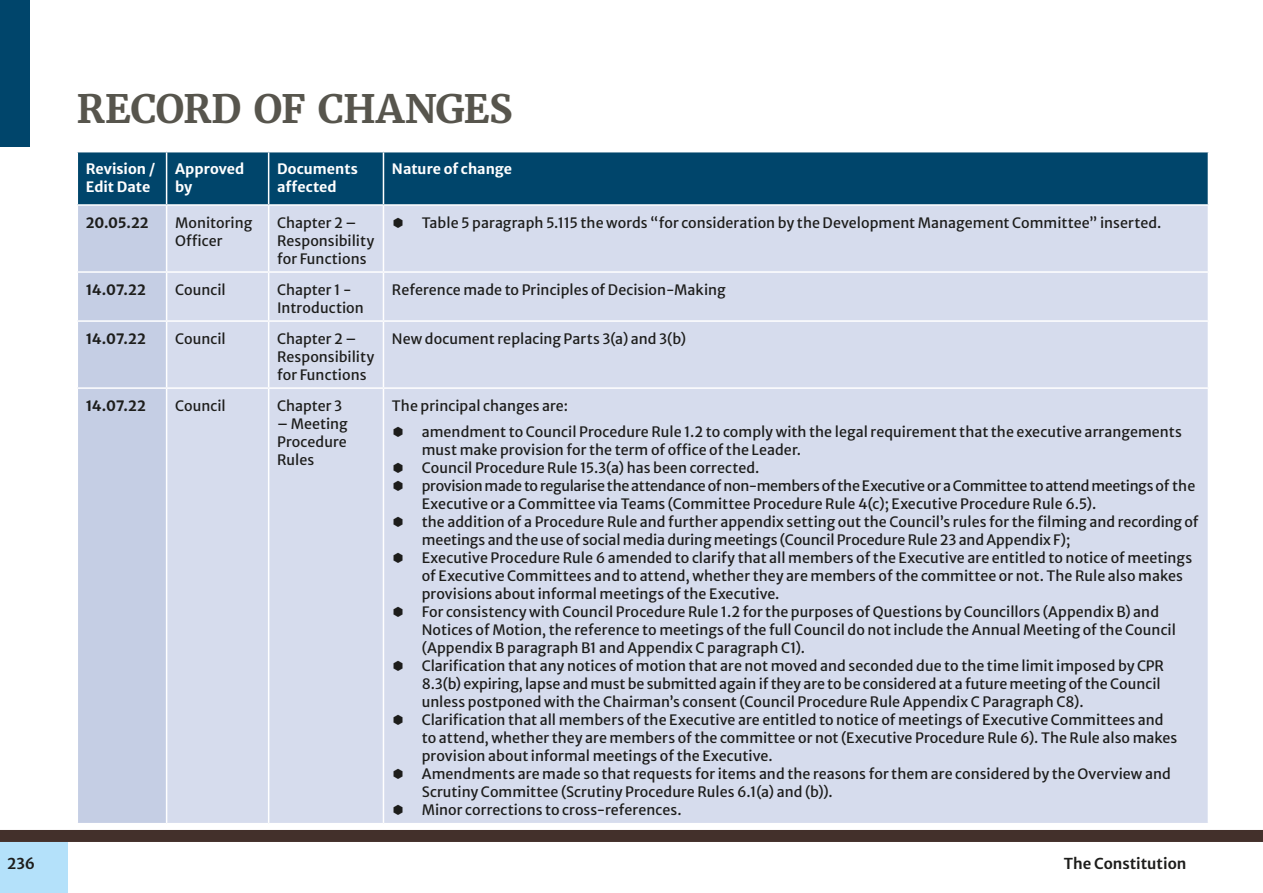
<style>
.page{position:relative;width:1263px;height:893px;background:#fff}
.page>*{position:absolute;margin:0;border:0;box-sizing:border-box;transform-origin:0 0}
.t1{font:700 39px "Merriweather";letter-spacing:-.015em;color:#57554d}
.t2{font:600 15px "Merriweather Sans";color:#1d1d1b}
.Table_body{font:14.25px/18px "Merriweather Sans";color:#1d1d1b}
.TH{font:700 14.25px/18px "Merriweather Sans";color:#fff}
.Table_first_column{font:700 14.25px "Merriweather Sans";letter-spacing:-.02em;color:#1d1d1b}
</style>
<div class="page">
<div style="left:0;top:830px;width:1263px;height:12px;background:#43302b"></div>
<div style="left:0;top:842px;width:68px;height:51px;background:#b4e1fa"></div>
<div style="left:78px;top:152px;width:1130px;height:52px;background:#00456b"></div>
<div style="left:78px;top:206px;width:88px;height:617px;background:#c5cee4"></div>
<div style="left:167px;top:206px;width:1041px;height:617px;background:#d6dced"></div>
<hr style="left:166px;top:152px;width:1px;height:52px;background:#fff">
<hr style="left:268px;top:152px;width:1px;height:52px;background:#fff">
<hr style="left:383px;top:152px;width:1px;height:52px;background:#fff">
<hr style="left:268px;top:206px;width:1px;height:65px;background:#fff">
<hr style="left:383px;top:206px;width:1px;height:65px;background:#fff">
<hr style="left:77px;top:271px;width:90px;height:2px;background:#fff">
<hr style="left:167px;top:271px;width:102px;height:2px;background:#fff">
<hr style="left:269px;top:271px;width:114px;height:2px;background:#fff">
<hr style="left:268px;top:273px;width:1px;height:47px;background:#fff">
<hr style="left:383px;top:271px;width:826px;height:2px;background:#fff">
<hr style="left:383px;top:273px;width:1px;height:47px;background:#fff">
<hr style="left:77px;top:320px;width:90px;height:2px;background:#fff">
<hr style="left:167px;top:320px;width:102px;height:2px;background:#fff">
<hr style="left:269px;top:320px;width:114px;height:2px;background:#fff">
<hr style="left:268px;top:322px;width:1px;height:65px;background:#fff">
<hr style="left:383px;top:320px;width:826px;height:2px;background:#fff">
<hr style="left:383px;top:322px;width:1px;height:65px;background:#fff">
<hr style="left:77px;top:387px;width:90px;height:2px;background:#fff">
<hr style="left:167px;top:387px;width:102px;height:2px;background:#fff">
<hr style="left:269px;top:387px;width:114px;height:2px;background:#fff">
<hr style="left:268px;top:389px;width:1px;height:434px;background:#fff">
<hr style="left:383px;top:387px;width:826px;height:2px;background:#fff">
<hr style="left:383px;top:389px;width:1px;height:434px;background:#fff">
<div style="left:0;top:0;width:30px;height:147px;background:#00456b"></div>
<svg style="left:394px;top:217px;width:9px;height:11px"></svg>
<svg style="left:394px;top:427px;width:9px;height:10px"></svg>
<svg style="left:394px;top:463px;width:9px;height:10px"></svg>
<svg style="left:394px;top:481px;width:9px;height:10px"></svg>
<svg style="left:394px;top:517px;width:9px;height:10px"></svg>
<svg style="left:394px;top:553px;width:9px;height:10px"></svg>
<svg style="left:394px;top:607px;width:9px;height:10px"></svg>
<svg style="left:394px;top:661px;width:9px;height:10px"></svg>
<svg style="left:394px;top:715px;width:9px;height:10px"></svg>
<svg style="left:394px;top:769px;width:9px;height:10px"></svg>
<svg style="left:394px;top:805px;width:9px;height:10px"></svg>
<h1 class="t1" style="left:77px;top:84px;width:438px">RECORD OF CHANGES</h1>
<p class="TH" style="left:86px;top:158px;width:71px">Revision /<br>Edit Date</p>
<p class="TH" style="left:175px;top:158px;width:71px">Approved by</p>
<p class="TH" style="left:277px;top:158px;width:82px">Documents affected</p>
<p class="TH" style="left:392px;top:158px;width:122px">Nature of change</p>
<p class="Table_first_column" style="left:86px;top:210px;width:64px">20.05.22</p>
<p class="Table_body" style="left:175px;top:212px;width:79px">Monitoring<br>Officer</p>
<p class="Table_body" style="left:277px;top:212px;width:99px">Chapter 2 –<br>Responsibility for Functions</p>
<p class="Table_body" style="left:422px;top:212px;width:741px">Table 5 paragraph 5.115 the words “for consideration by the Development Management Committee” inserted.</p>
<p class="Table_first_column" style="left:86px;top:277px;width:61px">14.07.22</p>
<p class="Table_body" style="left:175px;top:279px;width:52px">Council</p>
<p class="Table_body" style="left:277px;top:279px;width:88px">Chapter 1 -<br>Introduction</p>
<p class="Table_body" style="left:392px;top:279px;width:335px">Reference made to Principles of Decision-Making</p>
<p class="Table_first_column" style="left:86px;top:326px;width:61px">14.07.22</p>
<p class="Table_body" style="left:175px;top:328px;width:52px">Council</p>
<p class="Table_body" style="left:277px;top:328px;width:99px">Chapter 2 –<br>Responsibility for Functions</p>
<p class="Table_body" style="left:392px;top:328px;width:296px">New document replacing Parts 3(a) and 3(b)</p>
<p class="Table_first_column" style="left:86px;top:393px;width:61px">14.07.22</p>
<p class="Table_body" style="left:175px;top:395px;width:52px">Council</p>
<p class="Table_body" style="left:277px;top:395px;width:67px">Chapter 3</p>
<p class="Table_body" style="left:277px;top:413px;width:72px;text-align:justify">– Meeting Procedure Rules</p>
<p class="Table_body" style="left:392px;top:395px;width:178px">The principal changes are:</p>
<p class="Table_body" style="left:422px;top:421px;width:762px">amendment to Council Procedure Rule 1.2 to comply with the legal requirement that the executive arrangements must make provision for the term of office of the Leader.</p>
<p class="Table_body" style="left:422px;top:457px;width:339px">Council Procedure Rule 15.3(a) has been corrected.</p>
<p class="Table_body" style="left:422px;top:475px;width:775px">provision made to regularise the attendance of non-members of the Executive or a Committee to attend meetings of the<br>Executive or a Committee via Teams (Committee Procedure Rule 4(c); Executive Procedure Rule 6.5).</p>
<p class="Table_body" style="left:422px;top:511px;width:778px">the addition of a Procedure Rule and further appendix setting out the Council’s rules for the filming and recording of meetings and the use of social media during meetings (Council Procedure Rule 23 and Appendix F);</p>
<p class="Table_body" style="left:422px;top:547px;width:772px">Executive Procedure Rule 6 amended to clarify that all members of the Executive are entitled to notice of meetings of Executive Committees and to attend, whether they are members of the committee or not. The Rule also makes provisions about informal meetings of the Executive.</p>
<p class="Table_body" style="left:422px;top:601px;width:756px">For consistency with Council Procedure Rule 1.2 for the purposes of Questions by Councillors (Appendix B) and<br>Notices of Motion, the reference to meetings of the full Council do not include the Annual Meeting of the Council (Appendix B paragraph B1 and Appendix C paragraph C1).</p>
<p class="Table_body" style="left:422px;top:655px;width:744px">Clarification that any notices of motion that are not moved and seconded due to the time limit imposed by CPR<br>8.3(b) expiring, lapse and must be submitted again if they are to be considered at a future meeting of the Council unless postponed with the Chairman’s consent (Council Procedure Rule Appendix C Paragraph C8).</p>
<p class="Table_body" style="left:422px;top:709px;width:757px">Clarification that all members of the Executive are entitled to notice of meetings of Executive Committees and to attend, whether they are members of the committee or not (Executive Procedure Rule 6). The Rule also makes provision about informal meetings of the Executive.</p>
<p class="Table_body" style="left:422px;top:763px;width:751px">Amendments are made so that requests for items and the reasons for them are considered by the Overview and<br>Scrutiny Committee (Scrutiny Procedure Rules 6.1(a) and (b)).</p>
<p class="Table_body" style="left:422px;top:799px;width:261px">Minor corrections to cross-references.</p>
<p class="t2" style="left:7px;top:851px;width:29px">236</p>
<p class="t2" style="left:1064px;top:851px;width:124px">The Constitution</p>
</div>
